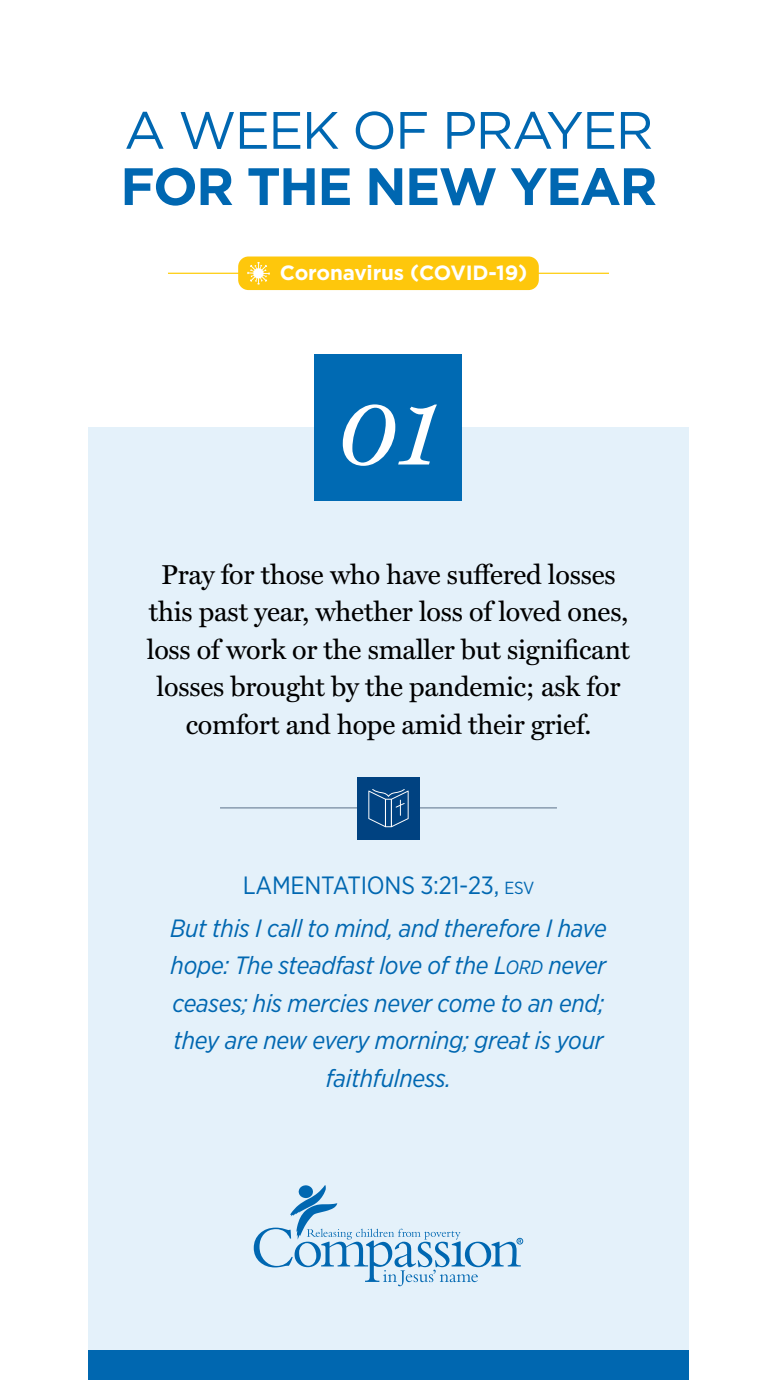
<style>
.page{position:relative;width:777px;height:1380px;background:#fff}
.page>*{position:absolute;margin:0;border:0;box-sizing:border-box;transform-origin:0 0}
.t1{font:italic 96.88px "Miller Text";color:#fff}
.t2{font:52.5px "Gotham";letter-spacing:-.03em;color:#0067b1}
.t3{font:700 52.5px "Gotham";letter-spacing:-.03em;color:#0067b1}
.t4{font:27.5px/37.5px "Miller Text";letter-spacing:-.01em;color:#000;text-align:center}
.t5{font:italic 25px/37.5px "Gotham Narrow";letter-spacing:-.01em;color:#0067b1;text-align:center}
.t6{font:700 20.62px "Gotham";letter-spacing:-.005em;color:#fff}
.s1{font-style:normal}
.s2{font-style:normal;font-size:17.5px}
.s3{font-size:19.25px}
</style>
<div class="page">
<div style="left:88px;top:428px;width:600px;height:952px;background:#e4f1fa"></div>
<hr style="left:220px;top:807px;width:336px;height:2px;background:#768a9f">
<div style="left:357px;top:777px;width:62px;height:62px;background:#004281"></div>
<svg style="left:368px;top:789px;width:40px;height:38px"></svg>
<div style="left:88px;top:1350px;width:600px;height:30px;background:#0067b0"></div>
<hr style="left:168px;top:273px;width:440px;height:1px;background:#fecd0c">
<div style="left:238px;top:257px;width:300px;height:33px;background:#fec70c;border-radius:10px"></div>
<svg style="left:247px;top:262px;width:23px;height:23px"></svg>
<div style="left:315px;top:354px;width:147px;height:147px;background:#006ab3"></div>
<svg style="left:254px;top:1185px;width:269px;height:101px"></svg>
<p class="t2" style="left:124px;top:97px;width:531px">A WEEK OF PRAYER</p>
<p class="t3" style="left:120px;top:152px;width:538px">FOR THE NEW YEAR</p>
<p class="t6" style="left:280px;top:259px;width:249px">Coronavirus (COVID-19)</p>
<p class="t1" style="left:337px;top:354px;width:103px">01</p>
<p class="t4" style="left:147px;top:553px;width:484px">Pray for those who have suffered losses this past year, whether loss of loved ones, loss of work or the smaller but significant losses brought by the pandemic; ask for comfort and hope amid their grief.</p>
<p class="t5" style="left:170px;top:863px;width:438px;line-height:43.1px"><span class="s1">LAMENTATIONS 3:21-23,</span> <span class="s2">ESV<br></span>But this I call to mind, and therefore I have</p>
<p class="t5" style="left:170px;top:946px;width:437px">hope: The steadfast love of the L<span class="s3">ord</span> never ceases; his mercies never come to an end; they are new every morning; great is your faithfulness.</p>
</div>
